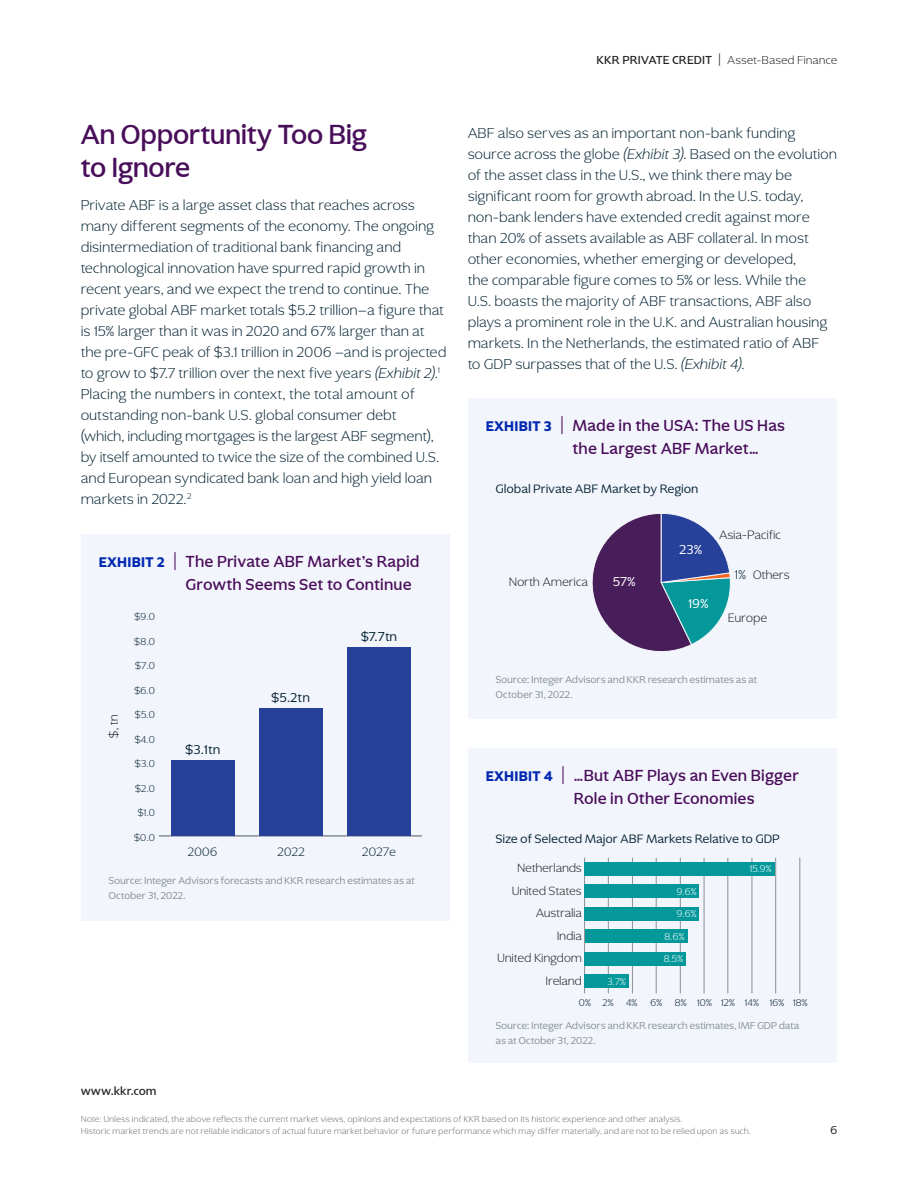
<style>
.page{position:relative;width:918px;height:1188px;background:#fff}
.page>*{position:absolute;margin:0;border:0;box-sizing:border-box;transform-origin:0 0}
.Headline_-_Ghost_Med{font:500 28.5px/33px "Ghost";letter-spacing:.025em;color:#490e5a}
.Exhibit_Intro_Text_A{font:500 16.5px/22.5px "Ghost";letter-spacing:.05em;color:#490e5a}
.GHOST_Body_Copy_10_1{font:300 15px/21px "Ghost";letter-spacing:.04em;color:#072535}
.t1{font:13.5px "Ghost";letter-spacing:.06em;color:#082535}
.t2{font:13.5px "Ghost";color:#fff}
.t3{font:300 13.5px "Ghost";color:#082535}
.Exhibit_Intro_Text_A-2{font:12.75px "Ghost";letter-spacing:.04em;color:#072535}
.t4{font:300 12.75px "Ghost";letter-spacing:.03em;color:#1e1e1e}
.t5{font:300 12.75px "Ghost";letter-spacing:.03em;color:#082535}
.t6{font:300 12.6px/22.5px "Ghost";letter-spacing:.03em;color:#1e1e1e;text-align:right}
.t7{font:300 12px "Ghost";letter-spacing:.05em;color:#231f20}
.t8{font:500 12px "Ghost";letter-spacing:.055em;color:#231f20}
.t9{font:12px "Ghost";color:#231f20}
.Footnotes_Ghost_Regu{font:10.5px/15px "Ghost";letter-spacing:.035em;color:#869198}
.t10{font:300 10.5px "Ghost";color:#082535}
.t11{font:300 10.35px "Ghost";letter-spacing:.03em;color:#082535}
.t12{font:300 10.35px "Ghost";color:#fff}
.t13{font:300 9px/12px "Ghost";letter-spacing:.055em;color:#6c6c6f}
.s1{font-weight:500}
.s2{font-size:13.5px}
.s3{font-style:italic}
.s4{font-weight:800;font-size:14.7px;color:#0229b1}
.s5{font-weight:300;font-size:19.5px}
</style>
<div class="page">
<div style="left:468px;top:398px;width:369px;height:321px;background:#f3f5fc"></div>
<div style="left:468px;top:748px;width:369px;height:315px;background:#f3f5fc"></div>
<hr style="left:608px;top:858px;width:1px;height:135px;background:#869198">
<hr style="left:632px;top:858px;width:1px;height:135px;background:#869198">
<hr style="left:656px;top:858px;width:1px;height:135px;background:#869198">
<hr style="left:680px;top:858px;width:1px;height:135px;background:#869198">
<hr style="left:704px;top:858px;width:1px;height:135px;background:#869198">
<hr style="left:728px;top:858px;width:1px;height:135px;background:#869198">
<hr style="left:752px;top:858px;width:1px;height:135px;background:#869198">
<hr style="left:775px;top:858px;width:1px;height:135px;background:#869198">
<hr style="left:800px;top:858px;width:1px;height:135px;background:#869198">
<hr style="left:584px;top:858px;width:1px;height:135px;background:#869198">
<div style="left:585px;top:862px;width:190px;height:14px;background:#05989a"></div>
<div style="left:585px;top:884px;width:114px;height:14px;background:#05989a"></div>
<div style="left:585px;top:907px;width:114px;height:14px;background:#05989a"></div>
<div style="left:585px;top:929px;width:103px;height:14px;background:#05989a"></div>
<div style="left:585px;top:952px;width:101px;height:14px;background:#05989a"></div>
<div style="left:585px;top:974px;width:44px;height:14px;background:#05989a"></div>
<div style="left:81px;top:534px;width:369px;height:386px;background:#f3f5fc"></div>
<hr style="left:159px;top:836px;width:262px;height:1px;background:#4c5d67">
<div style="left:171px;top:760px;width:64px;height:76px;background:#27419a"></div>
<div style="left:259px;top:709px;width:64px;height:127px;background:#27419a"></div>
<div style="left:348px;top:647px;width:63px;height:189px;background:#27419a"></div>
<svg style="left:592px;top:513px;width:139px;height:139px"></svg>
<p class="t7" style="left:597px;top:53px;width:242px"><span class="s1">KKR PRIVATE CREDIT</span> <span class="s2">|</span> Asset-Based Finance</p>
<p class="Headline_-_Ghost_Med" style="left:81px;top:118px;width:287px">An Opportunity Too Big to Ignore</p>
<p class="GHOST_Body_Copy_10_1" style="left:81px;top:195px;width:367px">Private ABF is a large asset class that reaches across many different segments of the economy. The ongoing disintermediation of traditional bank financing and technological innovation have spurred rapid growth in recent years, and we expect the trend to continue. The private global ABF market totals $5.2 trillion―a figure that is 15% larger than it was in 2020 and 67% larger than at the pre-GFC peak of $3.1 trillion in 2006 ―and is projected to grow to $7.7 trillion over the next five years <span class="s3">(Exhibit 2)</span>.<sup>1<br></sup>Placing the numbers in context, the total amount of outstanding non-bank U.S. global consumer debt<br>(which, including mortgages is the largest ABF segment), by itself amounted to twice the size of the combined U.S. and European syndicated bank loan and high yield loan markets in 2022.<sup>2</sup></p>
<p class="Exhibit_Intro_Text_A" style="left:186px;top:550px;width:235px;text-indent:-87px"><span class="s4">EXHIBIT 2</span> <span class="s5">|</span> The Private ABF Market’s Rapid<br>Growth Seems Set to Continue</p>
<p class="t4" style="left:106px;top:738px;width:25px;rotate:-90deg">$, tn</p>
<p class="t10" style="left:134px;top:610px;width:22px">$9.0</p>
<p class="t10" style="left:134px;top:635px;width:22px">$8.0</p>
<p class="t10" style="left:135px;top:659px;width:21px">$7.0</p>
<p class="t10" style="left:134px;top:684px;width:22px">$6.0</p>
<p class="t10" style="left:135px;top:708px;width:21px">$5.0</p>
<p class="t10" style="left:135px;top:733px;width:22px">$4.0</p>
<p class="t10" style="left:135px;top:757px;width:21px">$3.0</p>
<p class="t10" style="left:135px;top:782px;width:21px">$2.0</p>
<p class="t10" style="left:138px;top:806px;width:19px">$1.0</p>
<p class="t10" style="left:134px;top:831px;width:22px">$0.0</p>
<p class="t1" style="left:186px;top:741px;width:36px">$3.1tn</p>
<p class="t1" style="left:272px;top:690px;width:40px">$5.2tn</p>
<p class="t1" style="left:361px;top:628px;width:37px">$7.7tn</p>
<p class="t5" style="left:188px;top:844px;width:31px">2006</p>
<p class="t5" style="left:277px;top:844px;width:29px">2022</p>
<p class="t5" style="left:362px;top:844px;width:35px">2027e</p>
<p class="Footnotes_Ghost_Regu" style="left:109px;top:873px;width:307px">Source: Integer Advisors forecasts and KKR research estimates as at<br>October 31, 2022.</p>
<p class="t8" style="left:81px;top:1083px;width:77px">www.kkr.com</p>
<p class="GHOST_Body_Copy_10_1" style="left:468px;top:123px;width:370px">ABF also serves as an important non-bank funding source across the globe <span class="s3">(Exhibit 3)</span>. Based on the evolution of the asset class in the U.S., we think there may be significant room for growth abroad. In the U.S. today, non-bank lenders have extended credit against more than 20% of assets available as ABF collateral. In most other economies, whether emerging or developed,<br>the comparable figure comes to 5% or less. While the<br>U.S. boasts the majority of ABF transactions, ABF also plays a prominent role in the U.K. and Australian housing markets. In the Netherlands, the estimated ratio of ABF<br>to GDP surpasses that of the U.S. <span class="s3">(Exhibit 4)</span>.</p>
<p class="Exhibit_Intro_Text_A" style="left:573px;top:414px;width:214px;text-indent:-87px"><span class="s4">EXHIBIT 3</span> <span class="s5">|</span> Made in the USA: The US Has the Largest ABF Market…</p>
<p class="Exhibit_Intro_Text_A-2" style="left:496px;top:481px;width:204px">Global Private ABF Market by Region</p>
<p class="t4" style="left:509px;top:574px;width:80px">North America</p>
<p class="t2" style="left:613px;top:573px;width:24px">57%</p>
<p class="t2" style="left:680px;top:542px;width:24px">23%</p>
<p class="t2" style="left:689px;top:595px;width:21px">19%</p>
<p class="t4" style="left:719px;top:527px;width:63px">Asia-Pacific</p>
<p class="t3" style="left:735px;top:566px;width:13px">1%</p>
<p class="t4" style="left:753px;top:567px;width:38px">Others</p>
<p class="t4" style="left:728px;top:610px;width:41px">Europe</p>
<p class="Footnotes_Ghost_Regu" style="left:496px;top:672px;width:263px">Source: Integer Advisors and KKR research estimates as at<br>October 31, 2022.</p>
<p class="Exhibit_Intro_Text_A" style="left:574px;top:765px;width:226px;text-indent:-88px"><span class="s4">EXHIBIT 4</span> <span class="s5">|</span> …But ABF Plays an Even Bigger<br>Role in Other Economies</p>
<p class="Exhibit_Intro_Text_A-2" style="left:496px;top:831px;width:285px">Size of Selected Major ABF Markets Relative to GDP</p>
<p class="t6" style="left:498px;top:857px;width:86px">Netherlands<br>United States<br>Australia<br>India<br>United Kingdom<br>Ireland</p>
<p class="t12" style="left:750px;top:863px;width:23px">15.9%</p>
<p class="t12" style="left:677px;top:885px;width:21px">9.6%</p>
<p class="t12" style="left:677px;top:908px;width:21px">9.6%</p>
<p class="t12" style="left:665px;top:930px;width:21px">8.6%</p>
<p class="t12" style="left:664px;top:953px;width:21px">8.5%</p>
<p class="t12" style="left:608px;top:975px;width:20px">3.7%</p>
<p class="t11" style="left:579px;top:996px;width:60px">0% 2% 4%</p>
<p class="t11" style="left:650px;top:996px;width:159px">6% 8% 10% 12% 14% 16% 18%</p>
<p class="Footnotes_Ghost_Regu" style="left:496px;top:1018px;width:305px">Source: Integer Advisors and KKR research estimates, IMF GDP data as at October 31, 2022.</p>
<p class="t13" style="left:81px;top:1113px;width:671px">Note: Unless indicated, the above reflects the current market views, opinions and expectations of KKR based on its historic experience and other analysis.<br>Historic market trends are not reliable indicators of actual future market behavior or future performance which may differ materially, and are not to be relied upon as such.</p>
<p class="t9" style="left:830px;top:1123px;width:8px">6</p>
</div>
